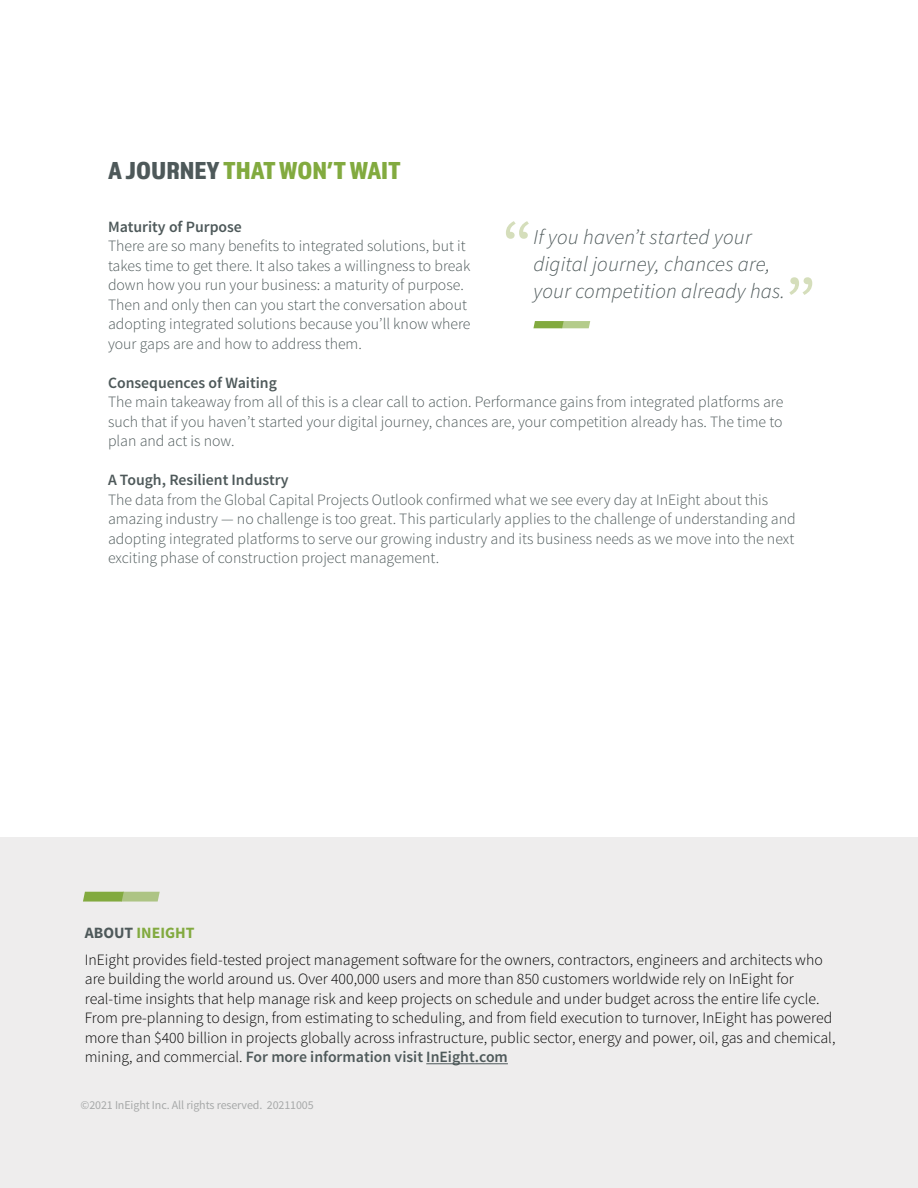
<style>
.page{position:relative;width:918px;height:1188px;background:#fff}
.page>*{position:absolute;margin:0;border:0;box-sizing:border-box;transform-origin:0 0}
.t1{font:25.5px "Almaq Refined";color:#82aa3f}
.t2{font:italic 300 21px/27px "Source Sans Pro";letter-spacing:.01em;color:#4e595a}
.t3{font:300 15.75px/19.5px "Source Sans Pro";color:#4e595a}
.t4{font:300 15.75px/19.5px "Source Sans Pro";color:#000}
.t5{font:600 15.75px "Source Sans Pro";color:#4e595a}
.t6{font:12px "Source Sans Pro";letter-spacing:-.01em;color:#a7a9a9}
.s1{color:#4e595a}
.s2{font-weight:700;color:#4e595a}
.s3{font-weight:700;color:#82aa3f}
.s4{font-weight:600;color:#4e595a}
</style>
<div class="page">
<div style="left:0;top:838px;width:918px;height:350px;background:#eeeded"></div>
<svg style="left:83px;top:892px;width:77px;height:10px"></svg>
<hr style="left:426px;top:1063px;width:82px;height:1px;background:#4e595a">
<svg style="left:789px;top:277px;width:23px;height:18px"></svg>
<svg style="left:506px;top:221px;width:23px;height:18px"></svg>
<svg style="left:533px;top:321px;width:57px;height:7px"></svg>
<h1 class="t1" style="left:108px;top:155px;width:294px"><span class="s1">A JOURNEY</span> THAT WON’T WAIT</h1>
<p class="t5" style="left:108px;top:216px;width:135px">Maturity of Purpose</p>
<p class="t3" style="left:108px;top:236px;width:364px">There are so many benefits to integrated solutions, but it takes time to get there. It also takes a willingness to break down how you run your business: a maturity of purpose.<br>Then and only then can you start the conversation about adopting integrated solutions because you’ll know where your gaps are and how to address them.</p>
<p class="t5" style="left:108px;top:372px;width:170px">Consequences of Waiting</p>
<p class="t3" style="left:108px;top:392px;width:677px;text-align:justify">The main takeaway from all of this is a clear call to action. Performance gains from integrated platforms are such that if you haven’t started your digital journey, chances are, your competition already has. The time to plan and act is now.</p>
<p class="t5" style="left:108px;top:470px;width:182px">A Tough, Resilient Industry</p>
<p class="t3" style="left:108px;top:490px;width:689px">The data from the Global Capital Projects Outlook confirmed what we see every day at InEight about this amazing industry — no challenge is too great. This particularly applies to the challenge of understanding and adopting integrated platforms to serve our growing industry and its business needs as we move into the next exciting phase of construction project management.</p>
<h2 class="t2" style="left:533px;top:223px;width:253px">If you haven’t started your digital journey, chances are, your competition already has.</h2>
<p class="t4" style="left:85px;top:920px;width:739px;line-height:26.2px"><span class="s2">ABOUT</span> <span class="s3">INEIGHT<br></span>InEight provides field-tested project management software for the owners, contractors, engineers and architects who</p>
<p class="t4" style="left:85px;top:969px;width:752px">are building the world around us. Over 400,000 users and more than 850 customers worldwide rely on InEight for real-time insights that help manage risk and keep projects on schedule and under budget across the entire life cycle.<br>From pre-planning to design, from estimating to scheduling, and from field execution to turnover, InEight has powered more than $400 billion in projects globally across infrastructure, public sector, energy and power, oil, gas and chemical, mining, and commercial. <span class="s4">For more information visit InEight.com</span></p>
<p class="t6" style="left:81px;top:1098px;width:235px">©2021 InEight Inc. All rights reserved. 20211005</p>
</div>
